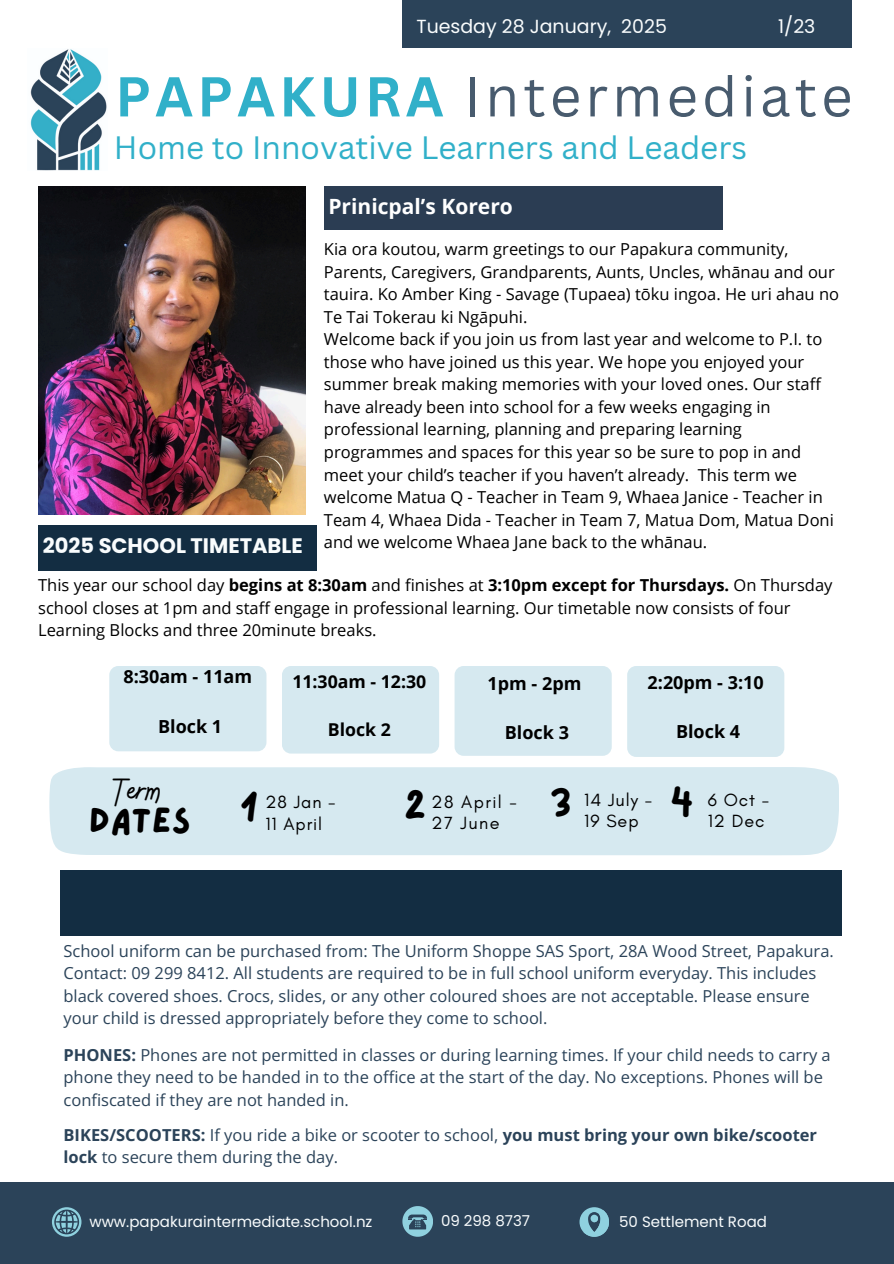
<style>
.page{position:relative;width:894px;height:1264px;background:#fff}
.page>*{position:absolute;margin:0;border:0;box-sizing:border-box;transform-origin:0 0}
.t1{font:54.9px "Canva Sans";letter-spacing:.075em;color:#485b6e}
.t2{font:36px "Lazydog";color:#000}
.t3{font:36px "Bellaboo";color:#000}
.t4{font:31.5px "Canva Sans";color:#31b0c9}
.t5{font:700 21px "Poppins";color:#f9fcfd}
.t6{font:700 21px "Open Sans";color:#fff}
.t7{font:18.9px "Poppins";color:#f9fcfd}
.t8{font:18px "Glacial Indifference";letter-spacing:.05em;color:#000}
.t9{font:700 18px "Open Sans";color:#000}
.t10{font:700 17.7px "Open Sans";color:#000}
.t11{font:16.5px/22.5px "Open Sans";color:#000}
.t12{font:16.5px/22.5px "Open Sans";color:#2b4359}
.t13{font:15px "Poppins";color:#f9fcfd}
.s1{font-weight:700;color:#31b0c9}
.s2{font-weight:700}
</style>
<div class="page">
<img style="left:38px;top:186px;width:267px;height:328px">
<div style="left:38px;top:525px;width:278px;height:46px;background:#132d42"></div>
<div style="left:324px;top:186px;width:398px;height:44px;background:#2b3d53"></div>
<div style="left:61px;top:869px;width:780px;height:66px;background:#132d42"></div>
<div style="left:0;top:1181px;width:893px;height:82px;background:#2b4359"></div>
<svg style="left:52px;top:1207px;width:29px;height:29px"></svg>
<img style="left:30px;top:49px;width:77px;height:121px">
<div style="left:402px;top:0;width:449px;height:48px;background:#2b4359"></div>
<div style="left:49px;top:767px;width:790px;height:88px;background:#d6e9f0"></div>
<div style="left:109px;top:666px;width:157px;height:85px;background:#d6e9f0;border-radius:9px"></div>
<div style="left:282px;top:666px;width:157px;height:87px;background:#d6e9f0;border-radius:9px"></div>
<div style="left:454px;top:666px;width:157px;height:89px;background:#d6e9f0;border-radius:9px"></div>
<div style="left:627px;top:666px;width:157px;height:91px;background:#d6e9f0;border-radius:9px"></div>
<svg style="left:402px;top:1206px;width:30px;height:30px"></svg>
<svg style="left:579px;top:1207px;width:29px;height:29px"></svg>
<h1 class="t7" style="left:416px;top:13px;width:252px">Tuesday 28 January, 2025</h1>
<h1 class="t7" style="left:778px;top:13px;width:39px">1/23</h1>
<p class="t1" style="left:115px;top:58px;width:738px"><span class="s1">PAPAKURA</span> Intermediate</p>
<p class="t4" style="left:114px;top:125px;width:634px">Home to Innovative Learners and Leaders</p>
<p class="t5" style="left:43px;top:531px;width:261px">2025 SCHOOL TIMETABLE</p>
<p class="t6" style="left:328px;top:192px;width:186px">Prinicpal’s Korero</p>
<p class="t11" style="left:324px;top:238px;width:516px">Kia ora koutou, warm greetings to our Papakura community, Parents, Caregivers, Grandparents, Aunts, Uncles, whānau and our tauira. Ko Amber King - Savage (Tupaea) tōku ingoa. He uri ahau no Te Tai Tokerau ki Ngāpuhi.</p>
<p class="t11" style="left:324px;top:328px;width:511px">Welcome back if you join us from last year and welcome to P.I. to those who have joined us this year. We hope you enjoyed your summer break making memories with your loved ones. Our staff have already been into school for a few weeks engaging in professional learning, planning and preparing learning programmes and spaces for this year so be sure to pop in and meet your child’s teacher if you haven’t already. This term we welcome Matua Q - Teacher in Team 9, Whaea Janice - Teacher in Team 4, Whaea Dida - Teacher in Team 7, Matua Dom, Matua Doni and we welcome Whaea Jane back to the whānau.</p>
<p class="t11" style="left:38px;top:573px;width:795px">This year our school day <span class="s2">begins at 8:30am</span> and finishes at <span class="s2">3:10pm except for Thursdays.</span> On Thursday school closes at 1pm and staff engage in professional learning. Our timetable now consists of four<br>Learning Blocks and three 20minute breaks.</p>
<p class="t9" style="left:123px;top:664px;width:130px">8:30am - 11am</p>
<h2 class="t9" style="left:158px;top:713px;width:66px">Block 1</h2>
<h2 class="t10" style="left:292px;top:668px;width:135px">11:30am - 12:30</h2>
<p class="t10" style="left:328px;top:717px;width:65px">Block 2</p>
<p class="t9" style="left:487px;top:670px;width:95px">1pm - 2pm</p>
<p class="t9" style="left:504px;top:719px;width:66px">Block 3</p>
<p class="t9" style="left:647px;top:669px;width:117px">2:20pm - 3:10</p>
<p class="t9" style="left:675px;top:719px;width:66px">Block 4</p>
<p class="t3" style="left:114px;top:767px;width:50px">Term</p>
<p class="t2" style="left:549px;top:786px;width:23px">3</p>
<p class="t2" style="left:404px;top:788px;width:24px">2</p>
<p class="t8" style="left:431px;top:790px;width:87px">28 April -</p>
<p class="t8" style="left:431px;top:811px;width:69px">27 June</p>
<p class="t2" style="left:239px;top:790px;width:20px">1</p>
<p class="t8" style="left:584px;top:789px;width:69px">14 July -</p>
<p class="t8" style="left:265px;top:791px;width:72px">28 Jan -</p>
<h4 class="t8" style="left:265px;top:812px;width:58px">11 April</h4>
<p class="t2" style="left:89px;top:803px;width:103px">DATES</p>
<p class="t8" style="left:584px;top:810px;width:56px">19 Sep</p>
<h3 class="t2" style="left:670px;top:786px;width:25px">4</h3>
<p class="t8" style="left:707px;top:789px;width:63px">6 Oct -</p>
<h5 class="t8" style="left:707px;top:810px;width:58px">12 Dec</h5>
<p class="t12" style="left:63px;top:939px;width:771px">School uniform can be purchased from: The Uniform Shoppe SAS Sport, 28A Wood Street, Papakura.<br>Contact: 09 299 8412. All students are required to be in full school uniform everyday. This includes black covered shoes. Crocs, slides, or any other coloured shoes are not acceptable. Please ensure your child is dressed appropriately before they come to school.</p>
<p class="t12" style="left:63px;top:1043px;width:768px"><span class="s2">PHONES:</span> Phones are not permitted in classes or during learning times. If your child needs to carry a phone they need to be handed in to the office at the start of the day. No exceptions. Phones will be confiscated if they are not handed in.</p>
<p class="t12" style="left:63px;top:1122px;width:754px"><span class="s2">BIKES/SCOOTERS:</span> If you ride a bike or scooter to school, <span class="s2">you must bring your own bike/scooter lock</span> to secure them during the day.</p>
<p class="t13" style="left:89px;top:1210px;width:284px">www.papakuraintermediate.school.nz</p>
<p class="t13" style="left:441px;top:1210px;width:91px">09 298 8737</p>
<p class="t13" style="left:619px;top:1210px;width:149px">50 Settlement Road</p>
</div>
